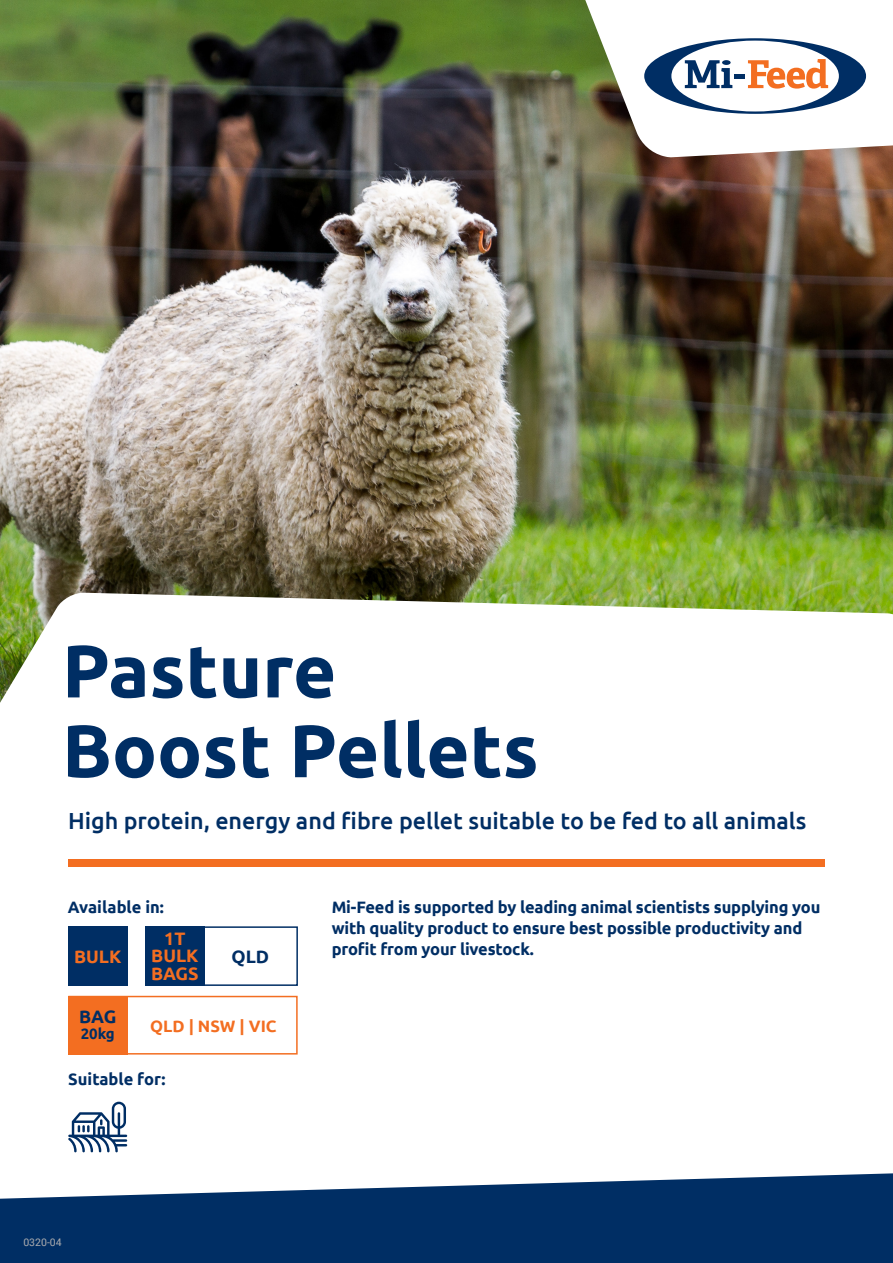
<style>
.page{position:relative;width:893px;height:1263px;background:#fff}
.page>*{position:absolute;margin:0;border:0;box-sizing:border-box;transform-origin:0 0}
.t1{font:700 74.4px/79.8px "Ubuntu";color:#002e64}
.t2{font:500 23.25px "Ubuntu";color:#002e64}
.t3{font:700 18px "Ubuntu";color:#f36e21}
.t4{font:700 18px "Ubuntu";letter-spacing:-.005em;color:#002e64}
.t5{font:700 16.5px/21px "Ubuntu";letter-spacing:-.01em;color:#002e64}
.t6{font:700 16.5px "Ubuntu";color:#f36e21}
.t7{font:700 15px "Ubuntu";color:#002e64}
.t8{font:10.5px "Roboto";color:#a8a9ad}
</style>
<div class="page">
<img style="left:0;top:0;width:893px;height:592px">
<svg style="left:0;top:592px;width:893px;height:111px"></svg>
<div style="left:496px;top:0;width:397px;height:200px;background:#231f20;opacity:.25"></div>
<svg style="left:496px;top:0;width:397px;height:157px"></svg>
<div style="left:644px;top:38px;width:222px;height:76px;background:#002e64;border-radius:50%"></div>
<div style="left:671px;top:41px;width:168px;height:70px;background:#fff;border-radius:50%"></div>
<svg style="left:685px;top:60px;width:47px;height:28px"></svg>
<div style="left:734px;top:74px;width:11px;height:5px;background:#002e64"></div>
<svg style="left:748px;top:59px;width:80px;height:30px"></svg>
<div style="left:722px;top:60px;width:9px;height:5px;background:#002e64;border-radius:50%"></div>
<svg style="left:68px;top:1102px;width:59px;height:50px"></svg>
<svg style="left:0;top:1173px;width:893px;height:90px;background:#244c7a"></svg>
<div style="left:68px;top:859px;width:757px;height:7px;background:#f36e21"></div>
<div style="left:68px;top:926px;width:60px;height:60px;background:#002e64"></div>
<div style="left:145px;top:926px;width:60px;height:60px;background:#002e64"></div>
<div style="left:145px;top:926px;width:153px;height:60px;border:2px solid #002e64"></div>
<div style="left:68px;top:996px;width:60px;height:58px;background:#f36e21"></div>
<div style="left:68px;top:996px;width:230px;height:58px;border:2px solid #f36e21"></div>
<p class="t1" style="left:62px;top:630px;width:478px">Pasture<br>Boost Pellets</p>
<p class="t2" style="left:68px;top:806px;width:740px">High protein, energy and fibre pellet suitable to be fed to all animals</p>
<p class="t5" style="left:68px;top:897px;width:98px">Available in:</p>
<p class="t3" style="left:74px;top:945px;width:49px">BULK</p>
<p class="t4" style="left:232px;top:945px;width:39px">QLD</p>
<p class="t3" style="left:164px;top:928px;width:23px">1T</p>
<p class="t3" style="left:151px;top:945px;width:49px">BULK</p>
<p class="t3" style="left:151px;top:962px;width:49px">BAGS</p>
<p class="t6" style="left:150px;top:1016px;width:128px">QLD | NSW | VIC</p>
<p class="t4" style="left:79px;top:1005px;width:39px">BAG</p>
<p class="t7" style="left:81px;top:1025px;width:36px">20kg</p>
<p class="t5" style="left:68px;top:1068px;width:99px">Suitable for:</p>
<p class="t5" style="left:332px;top:897px;width:490px">Mi-Feed is supported by leading animal scientists supplying you with quality product to ensure best possible productivity and profit from your livestock.</p>
<p class="t8" style="left:23px;top:1235px;width:40px">0320-04</p>
</div>
